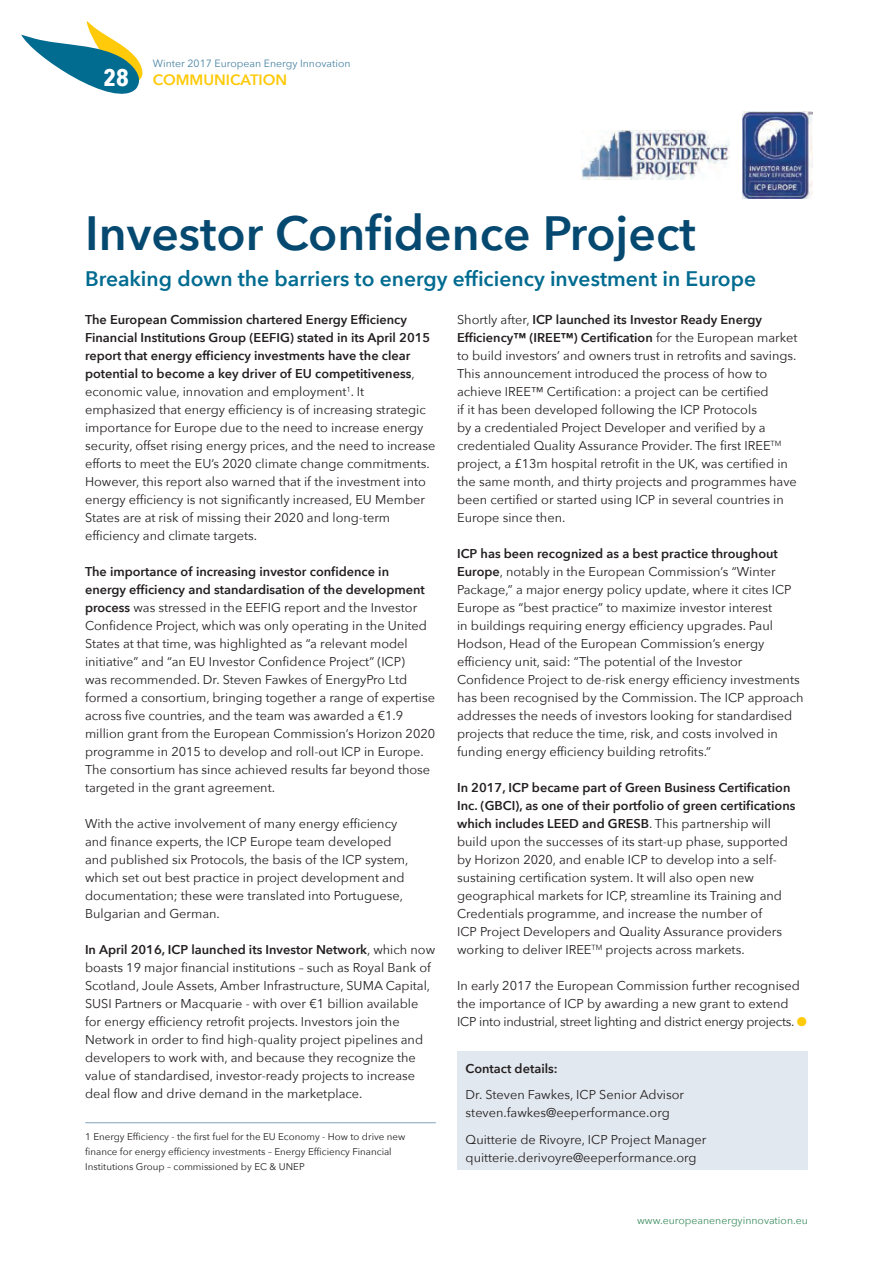
<style>
.page{position:relative;width:893px;height:1263px;background:#fff}
.page>*{position:absolute;margin:0;border:0;box-sizing:border-box;transform-origin:0 0}
.t1{font:600 48px "Avenir Next";color:#064970}
.t2{font:600 21px "Avenir Next";color:#016b90}
.t3{font:600 15px "Avenir Next";color:#feca0a}
.t4{font:12.75px/18px "Avenir Next";color:#231f20}
.t5{font:10.5px "Avenir Next";color:#4983a4}
.t6{font:10.5px "Avenir Next";color:#3f8e61}
.t7{font:9.75px/15px "Avenir Next";color:#231f20}
.s1{font-family:"Avenir Next Condensed";font-weight:700;font-size:24px;color:#fff}
.s2{font-weight:600}
.s3{color:#feca0a}
</style>
<div class="page">
<svg style="left:21px;top:21px;width:122px;height:73px"></svg>
<hr style="left:85px;top:1122px;width:351px;height:1px;background:#82a2bb">
<img style="left:742px;top:112px;width:71px;height:86px">
<div style="left:457px;top:1051px;width:351px;height:119px;background:#e2e8ef"></div>
<img style="left:581px;top:131px;width:149px;height:48px">
<p class="t5" style="left:153px;top:55px;width:199px">Winter 2017 European Energy Innovation</p>
<p class="t3" style="left:103px;top:67px;width:185px"><span class="s1">28</span> COMMUNICATION</p>
<p class="t1" style="left:85px;top:192px;width:612px">Investor Confidence Project</p>
<p class="t2" style="left:85px;top:260px;width:672px">Breaking down the barriers to energy efficiency investment in Europe</p>
<p class="t4" style="left:85px;top:310px;width:352px"><span class="s2">The European Commission chartered Energy Efficiency Financial Institutions Group (EEFIG) stated in its April 2015 report that energy efficiency investments have the clear potential to become a key driver of EU competitiveness</span>, economic value, innovation and employment<sup>1</sup>. It emphasized that energy efficiency is of increasing strategic importance for Europe due to the need to increase energy security, offset rising energy prices, and the need to increase efforts to meet the EU’s 2020 climate change commitments.<br>However, this report also warned that if the investment into energy efficiency is not significantly increased, EU Member States are at risk of missing their 2020 and long-term efficiency and climate targets.</p>
<p class="t4" style="left:85px;top:562px;width:352px"><span class="s2">The importance of increasing investor confidence in<br>energy efficiency and standardisation of the development process</span> was stressed in the EEFIG report and the Investor Confidence Project, which was only operating in the United States at that time, was highlighted as “a relevant model initiative” and “an EU Investor Confidence Project” (ICP)<br>was recommended. Dr. Steven Fawkes of EnergyPro Ltd formed a consortium, bringing together a range of expertise across five countries, and the team was awarded a €1.9 million grant from the European Commission’s Horizon 2020 programme in 2015 to develop and roll-out ICP in Europe.<br>The consortium has since achieved results far beyond those targeted in the grant agreement.</p>
<p class="t4" style="left:85px;top:814px;width:325px">With the active involvement of many energy efficiency and finance experts, the ICP Europe team developed and published six Protocols, the basis of the ICP system, which set out best practice in project development and documentation; these were translated into Portuguese, Bulgarian and German.</p>
<p class="t4" style="left:85px;top:940px;width:352px"><span class="s2">In April 2016, ICP launched its Investor Network</span>, which now boasts 19 major financial institutions – such as Royal Bank of Scotland, Joule Assets, Amber Infrastructure, SUMA Capital, SUSI Partners or Macquarie - with over €1 billion available for energy efficiency retrofit projects. Investors join the Network in order to find high-quality project pipelines and developers to work with, and because they recognize the value of standardised, investor-ready projects to increase deal flow and drive demand in the marketplace.</p>
<p class="t4" style="left:457px;top:310px;width:342px">Shortly after, <span class="s2">ICP launched its Investor Ready Energy Efficiency™ (IREE™) Certification</span> for the European market to build investors’ and owners trust in retrofits and savings.<br>This announcement introduced the process of how to achieve IREE™ Certification: a project can be certified<br>if it has been developed following the ICP Protocols<br>by a credentialed Project Developer and verified by a credentialed Quality Assurance Provider. The first IREE<sup>TM </sup>project, a £13m hospital retrofit in the UK, was certified in the same month, and thirty projects and programmes have been certified or started using ICP in several countries in Europe since then.</p>
<p class="t4" style="left:457px;top:544px;width:348px"><span class="s2">ICP has been recognized as a best practice throughout Europe</span>, notably in the European Commission’s “Winter Package,” a major energy policy update, where it cites ICP Europe as “best practice” to maximize investor interest<br>in buildings requiring energy efficiency upgrades. Paul Hodson, Head of the European Commission’s energy efficiency unit, said: “The potential of the Investor Confidence Project to de-risk energy efficiency investments has been recognised by the Commission. The ICP approach addresses the needs of investors looking for standardised projects that reduce the time, risk, and costs involved in funding energy efficiency building retrofits.”</p>
<p class="t4" style="left:457px;top:778px;width:340px"><span class="s2">In 2017, ICP became part of Green Business Certification Inc. (GBCI), as one of their portfolio of green certifications which includes LEED and GRESB</span>. This partnership will build upon the successes of its start-up phase, supported by Horizon 2020, and enable ICP to develop into a self&shy;sustaining certification system. It will also open new geographical markets for ICP, streamline its Training and Credentials programme, and increase the number of<br>ICP Project Developers and Quality Assurance providers working to deliver IREE<sup>TM</sup> projects across markets.</p>
<p class="t4" style="left:457px;top:976px;width:351px">In early 2017 the European Commission further recognised the importance of ICP by awarding a new grant to extend<br>ICP into industrial, street lighting and district energy projects. <span class="s3">●</span></p>
<p class="t4" style="left:466px;top:1054px;width:220px;line-height:26.5px"><span class="s2">Contact details:<br></span>Dr. Steven Fawkes, ICP Senior Advisor</p>
<p class="t4" style="left:466px;top:1099px;width:242px;line-height:26.5px">steven.fawkes@eeperformance.org<br>Quitterie de Rivoyre, ICP Project Manager</p>
<p class="t4" style="left:466px;top:1148px;width:232px">quitterie.derivoyre@eeperformance.org</p>
<p class="t7" style="left:85px;top:1129px;width:322px">1 Energy Efficiency - the first fuel for the EU Economy - How to drive new finance for energy efficiency investments – Energy Efficiency Financial<br>Institutions Group – commissioned by EC &amp; UNEP</p>
<p class="t6" style="left:637px;top:1211px;width:172px">www.europeanenergyinnovation.eu</p>
</div>
